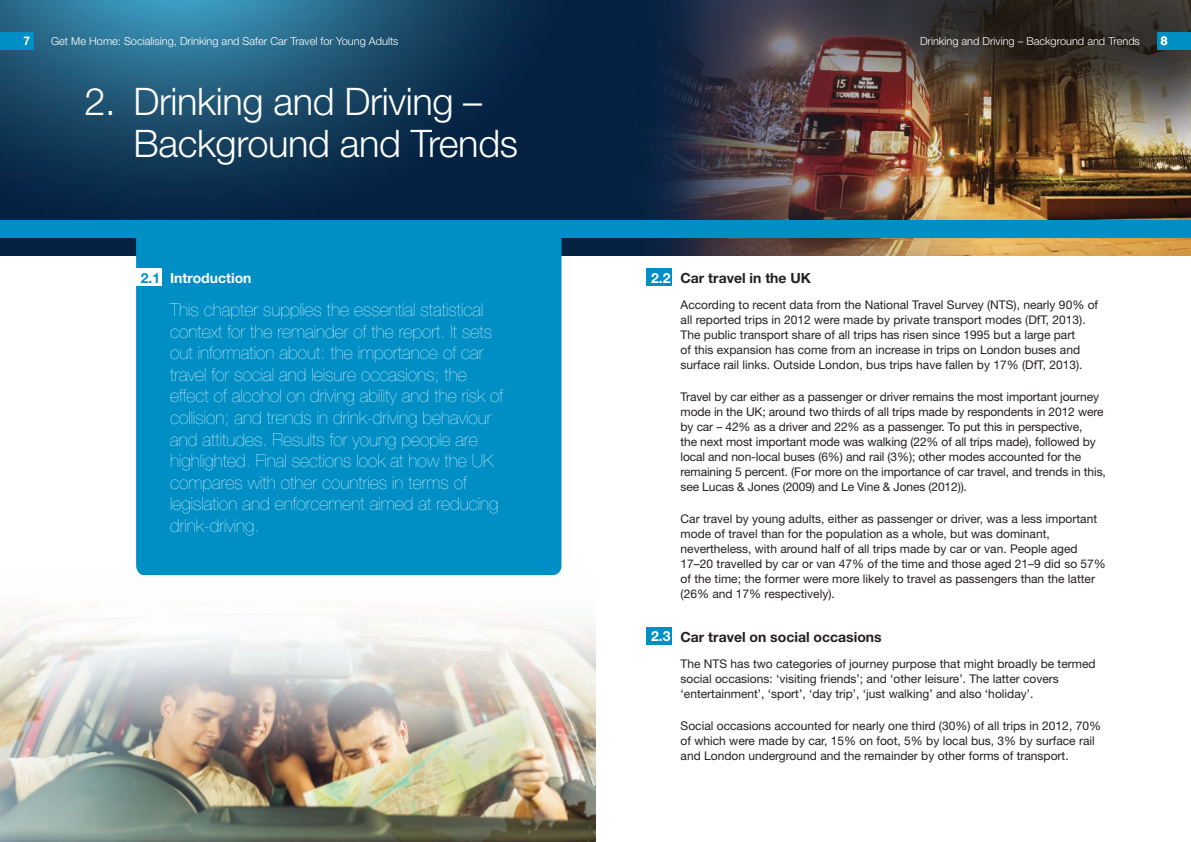
<style>
.page{position:relative;width:1191px;height:842px;background:#fff}
.page>*{position:absolute;margin:0;border:0;box-sizing:border-box;transform-origin:0 0}
.t1{font:300 38px/42px "Helvetica Neue";letter-spacing:-.01em;color:#fff}
.t2{font:200 18px/21.6px "Helvetica Neue";color:#fff}
.t3{font:700 14px "Helvetica Neue";color:#231f20}
.t4{font:700 14px "Helvetica Neue";color:#fff}
.t5{font:700 14px "Helvetica Neue";color:#008fc5}
.t6{font:12px/15px "Helvetica Neue";color:#231f20}
.t7{font:700 12px "Helvetica Neue";color:#fff}
.t8{font:300 11px "Helvetica Neue";color:#fff}
</style>
<div class="page">
<img style="left:0;top:0;width:1191px;height:255px">
<div style="left:0;top:220px;width:1191px;height:17px;background:#008fc5"></div>
<div style="left:0;top:32px;width:34px;height:17px;background:#008fc5"></div>
<div style="left:1157px;top:32px;width:34px;height:17px;background:#008fc5"></div>
<div style="left:646px;top:269px;width:26px;height:17px;background:#008fc5"></div>
<div style="left:646px;top:628px;width:26px;height:17px;background:#008fc5"></div>
<div style="left:136px;top:237px;width:425px;height:338px;background:#008fc5"></div>
<div style="left:136px;top:269px;width:26px;height:17px;background:#fff"></div>
<img style="left:0;top:611px;width:595px;height:231px">
<p class="t7" style="left:23px;top:33px;width:8px">7</p>
<p class="t7" style="left:1161px;top:33px;width:8px">8</p>
<p class="t8" style="left:51px;top:34px;width:349px">Get Me Home: Socialising, Drinking and Safer Car Travel for Young Adults</p>
<p class="t8" style="left:920px;top:34px;width:221px">Drinking and Driving – Background and Trends</p>
<h1 class="t1" style="left:133px;top:79px;width:386px;text-indent:-49px">2. Drinking and Driving –<br>Background and Trends</h1>
<p class="t5" style="left:141px;top:269px;width:21px">2.1</p>
<p class="t4" style="left:170px;top:269px;width:83px">Introduction</p>
<p class="t2" style="left:170px;top:299px;width:334px">This chapter supplies the essential statistical context for the remainder of the report. It sets out information about: the importance of car travel for social and leisure occasions; the effect of alcohol on driving ability and the risk of collision; and trends in drink-driving behaviour and attitudes. Results for young people are highlighted. Final sections look at how the UK compares with other countries in terms of legislation and enforcement aimed at reducing drink-driving.</p>
<p class="t4" style="left:651px;top:269px;width:21px">2.2</p>
<p class="t4" style="left:651px;top:628px;width:21px">2.3</p>
<p class="t3" style="left:680px;top:269px;width:132px">Car travel in the UK</p>
<p class="t6" style="left:680px;top:297px;width:419px">According to recent data from the National Travel Survey (NTS), nearly 90% of all reported trips in 2012 were made by private transport modes (DfT, 2013).<br>The public transport share of all trips has risen since 1995 but a large part<br>of this expansion has come from an increase in trips on London buses and surface rail links. Outside London, bus trips have fallen by 17% (DfT, 2013).</p>
<p class="t6" style="left:680px;top:389px;width:427px">Travel by car either as a passenger or driver remains the most important journey mode in the UK; around two thirds of all trips made by respondents in 2012 were by car – 42% as a driver and 22% as a passenger. To put this in perspective,<br>the next most important mode was walking (22% of all trips made), followed by local and non-local buses (6%) and rail (3%); other modes accounted for the remaining 5 percent. (For more on the importance of car travel, and trends in this, see Lucas &amp; Jones (2009) and Le Vine &amp; Jones (2012)).</p>
<p class="t6" style="left:680px;top:511px;width:427px">Car travel by young adults, either as passenger or driver, was a less important mode of travel than for the population as a whole, but was dominant, nevertheless, with around half of all trips made by car or van. People aged 17–20 travelled by car or van 47% of the time and those aged 21–9 did so 57% of the time; the former were more likely to travel as passengers than the latter (26% and 17% respectively).</p>
<p class="t3" style="left:680px;top:628px;width:203px">Car travel on social occasions</p>
<p class="t6" style="left:680px;top:656px;width:416px">The NTS has two categories of journey purpose that might broadly be termed social occasions: ‘visiting friends’; and ‘other leisure’. The latter covers ‘entertainment’, ‘sport’, ‘day trip’, ‘just walking’ and also ‘holiday’.</p>
<p class="t6" style="left:680px;top:718px;width:422px">Social occasions accounted for nearly one third (30%) of all trips in 2012, 70% of which were made by car, 15% on foot, 5% by local bus, 3% by surface rail and London underground and the remainder by other forms of transport.</p>
</div>
